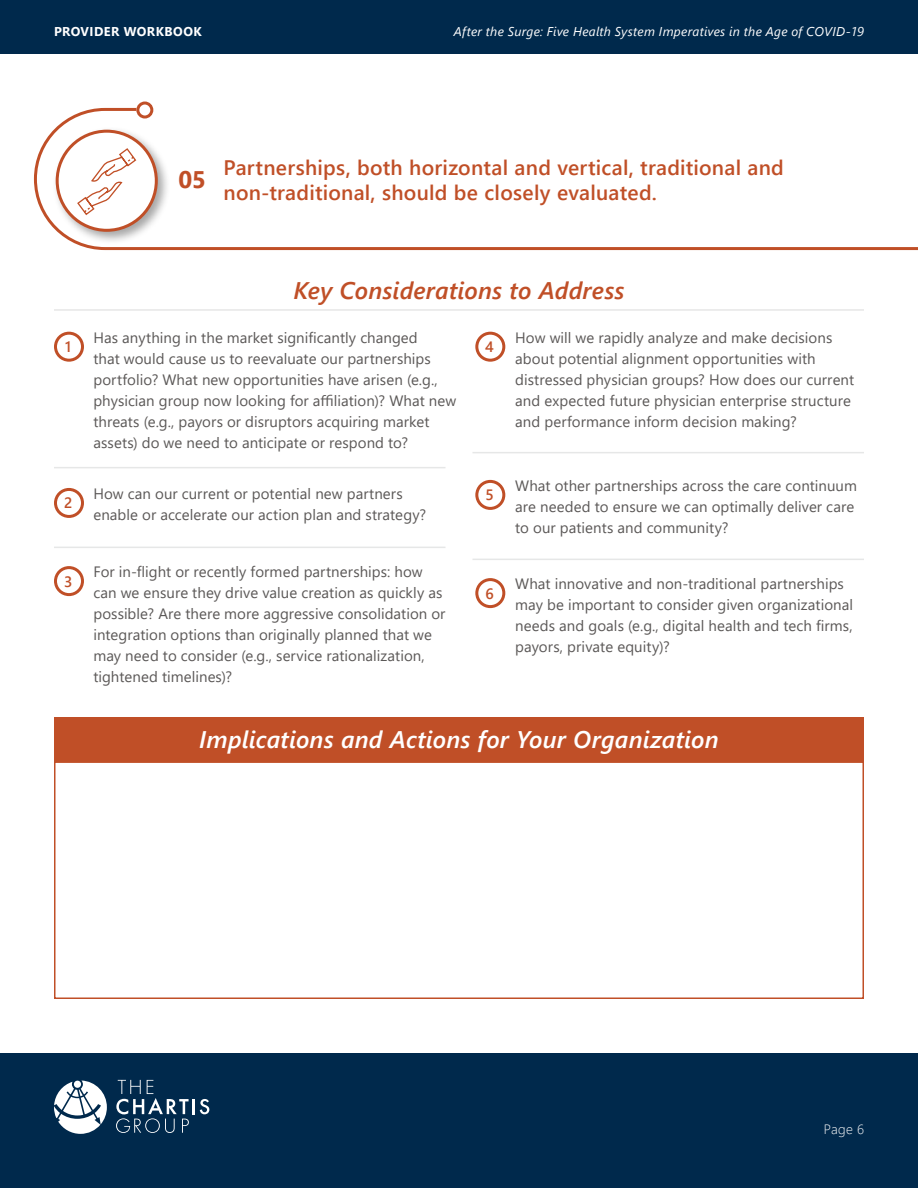
<style>
.page{position:relative;width:918px;height:1188px;background:#fff}
.page>*{position:absolute;margin:0;border:0;box-sizing:border-box;transform-origin:0 0}
.Chartis_-_Heading_2{font:italic 600 24px "Segoe UI";letter-spacing:.005em;color:#fff}
.Chartis_-_Heading_2-2{font:italic 600 24px "Segoe UI";letter-spacing:.005em;color:#c04f27}
.Chartis_-_Body_Copy{font:700 24px "Segoe UI";color:#c04f27}
.Chartis_-_Heading_1{font:600 21px/25.2px "Segoe UI";letter-spacing:.01em;color:#c04f27}
.Chartis_-_Body_Copy-2{font:15px/21px "Segoe UI";letter-spacing:.005em;color:#5b5857}
.Chartis_-_Body_Copy-3{font:600 15px "Segoe UI";color:#c04f27}
.t1{font:300 13.5px "Segoe UI";color:#fff}
.t2{font:italic 12.75px "Segoe UI";letter-spacing:.02em;color:#fff}
.t3{font:700 12.75px "Segoe UI";letter-spacing:.035em;color:#fff}
</style>
<div class="page">
<div style="left:0;top:1053px;width:918px;height:135px;background:#00294c"></div>
<svg style="left:54px;top:1081px;width:53px;height:53px"></svg>
<svg style="left:116px;top:1080px;width:93px;height:53px"></svg>
<div style="left:0;top:0;width:918px;height:54px;background:#00294c"></div>
<div style="left:136px;top:102px;width:17px;height:17px;border:3px solid #c04f27;border-radius:50%"></div>
<svg style="left:33px;top:106px;width:885px;height:145px"></svg>
<div style="left:52px;top:126px;width:119px;height:119px;background:#000;opacity:.35"></div>
<div style="left:57px;top:131px;width:99px;height:99px;background:#fff;border-radius:50%"></div>
<div style="left:56px;top:130px;width:102px;height:102px;border:3px solid #c04f27;border-radius:50%"></div>
<svg style="left:77px;top:148px;width:60px;height:68px"></svg>
<div style="left:54px;top:717px;width:810px;height:44px;background:#c04f27"></div>
<div style="left:54px;top:332px;width:30px;height:30px;border:3px solid #c04f27;border-radius:50%"></div>
<div style="left:54px;top:488px;width:30px;height:30px;border:3px solid #c04f27;border-radius:50%"></div>
<div style="left:54px;top:566px;width:30px;height:30px;border:3px solid #c04f27;border-radius:50%"></div>
<div style="left:475px;top:332px;width:30px;height:30px;border:3px solid #c04f27;border-radius:50%"></div>
<div style="left:475px;top:480px;width:30px;height:30px;border:3px solid #c04f27;border-radius:50%"></div>
<div style="left:475px;top:578px;width:30px;height:30px;border:3px solid #c04f27;border-radius:50%"></div>
<div style="left:54px;top:761px;width:810px;height:238px;border:2px solid #c04f27"></div>
<hr style="left:54px;top:467px;width:392px;height:1px;background:#e6e7e7">
<hr style="left:472px;top:452px;width:392px;height:1px;background:#e6e7e7">
<hr style="left:54px;top:547px;width:392px;height:1px;background:#e6e7e7">
<hr style="left:472px;top:559px;width:392px;height:1px;background:#e6e7e7">
<hr style="left:54px;top:309px;width:810px;height:2px;background:#e6e7e7">
<p class="t3" style="left:54px;top:20px;width:149px">PROVIDER WORKBOOK</p>
<p class="t2" style="left:454px;top:20px;width:412px">After the Surge: Five Health System Imperatives in the Age of COVID-19</p>
<p class="Chartis_-_Body_Copy" style="left:179px;top:157px;width:29px">05</p>
<p class="Chartis_-_Heading_1" style="left:224px;top:153px;width:562px">Partnerships, both horizontal and vertical, traditional and non-traditional, should be closely evaluated.</p>
<p class="Chartis_-_Body_Copy-3" style="left:65px;top:333px;width:8px">1</p>
<p class="Chartis_-_Body_Copy-3" style="left:64px;top:489px;width:10px">2</p>
<p class="Chartis_-_Body_Copy-3" style="left:64px;top:567px;width:10px">3</p>
<p class="Chartis_-_Heading_2-2" style="left:293px;top:268px;width:333px">Key Considerations to Address</p>
<p class="Chartis_-_Body_Copy-2" style="left:93px;top:325px;width:364px">Has anything in the market significantly changed<br>that would cause us to reevaluate our partnerships portfolio? What new opportunities have arisen (e.g., physician group now looking for affiliation)? What new threats (e.g., payors or disruptors acquiring market assets) do we need to anticipate or respond to?</p>
<p class="Chartis_-_Body_Copy-2" style="left:93px;top:482px;width:334px">How can our current or potential new partners enable or accelerate our action plan and strategy?</p>
<p class="Chartis_-_Body_Copy-2" style="left:93px;top:560px;width:354px">For in-flight or recently formed partnerships: how can we ensure they drive value creation as quickly as possible? Are there more aggressive consolidation or integration options than originally planned that we may need to consider (e.g., service rationalization, tightened timelines)?</p>
<p class="Chartis_-_Body_Copy-3" style="left:485px;top:333px;width:10px">4</p>
<p class="Chartis_-_Body_Copy-3" style="left:485px;top:481px;width:10px">5</p>
<p class="Chartis_-_Body_Copy-3" style="left:485px;top:579px;width:10px">6</p>
<p class="Chartis_-_Body_Copy-2" style="left:515px;top:325px;width:340px">How will we rapidly analyze and make decisions about potential alignment opportunities with distressed physician groups? How does our current and expected future physician enterprise structure and performance inform decision making?</p>
<p class="Chartis_-_Body_Copy-2" style="left:515px;top:474px;width:343px">What other partnerships across the care continuum are needed to ensure we can optimally deliver care to our patients and community?</p>
<p class="Chartis_-_Body_Copy-2" style="left:515px;top:572px;width:339px">What innovative and non-traditional partnerships may be important to consider given organizational needs and goals (e.g., digital health and tech firms, payors, private equity)?</p>
<p class="Chartis_-_Heading_2" style="left:199px;top:717px;width:521px">Implications and Actions for Your Organization</p>
<p class="t1" style="left:824px;top:1116px;width:42px">Page 6</p>
</div>
